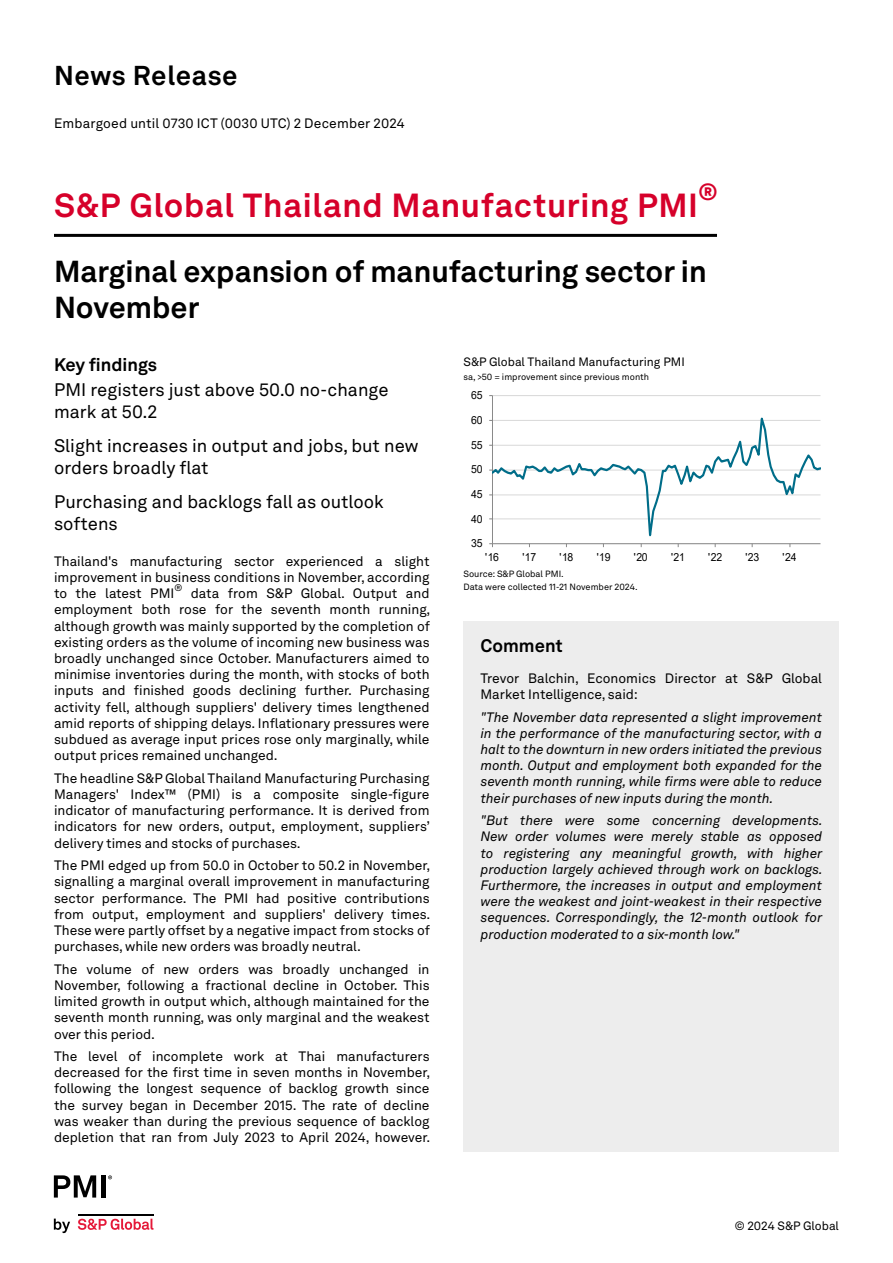
<style>
.page{position:relative;width:893px;height:1263px;background:#fff}
.page>*{position:absolute;margin:0;border:0;box-sizing:border-box;transform-origin:0 0}
.t1{font:700 33px "Akkurat LL";letter-spacing:.02em;color:#d6002a}
.t2{font:700 30px/36px "Akkurat LL";color:#000}
.Section_header{font:700 27px "Akkurat LL";letter-spacing:.025em;color:#000}
.t3{font:700 23.25px "Akkurat LL";color:#d6002a}
.Key_findings{font:18px/21.6px "Akkurat LL";color:#000}
.Subheader{font:700 18px "Akkurat LL";color:#000}
.Body_copy_2{font:13.5px/16.2px "Akkurat LL";color:#000;text-align:justify}
.Comment{font:italic 13.5px/16.2px "Akkurat LL";color:#000;text-align:justify}
.Comment-2{font:13.5px/16.2px "Akkurat LL";color:#000}
.Chart_title{font:12px "Akkurat LL";color:#000}
.t4{font:11.1px "Arial";letter-spacing:-.02em;color:#000;scale:.94 1}
.Body_copy_2-2{font:9.45px "Akkurat LL";color:#000}
.Axis_title{font:9px "Akkurat LL";color:#000}
.Boiler{font:9px "Akkurat LL";color:#000}
.Source{font:9px "Akkurat LL";color:#000}
</style>
<div class="page">
<hr style="left:492px;top:395px;width:328px;height:1px;background:#d9d9d9">
<hr style="left:492px;top:396px;width:1px;height:148px;background:#868686">
<svg style="left:489px;top:417px;width:332px;height:130px"></svg>
<hr style="left:54px;top:234px;width:663px;height:3px;background:#000">
<div style="left:463px;top:621px;width:376px;height:51px;background:#ededed"></div>
<div style="left:463px;top:672px;width:376px;height:480px;background:#ededed"></div>
<svg style="left:54px;top:1218px;width:16px;height:15px"></svg>
<svg style="left:78px;top:1218px;width:75px;height:12px"></svg>
<hr style="left:78px;top:1213px;width:75px;height:2px;background:#000">
<svg style="left:54px;top:1175px;width:42px;height:22px"></svg>
<div style="left:101px;top:1175px;width:5px;height:22px;background:#000"></div>
<svg style="left:108px;top:1175px;width:4px;height:4px"></svg>
<p class="Section_header" style="left:54px;top:55px;width:185px">News Release</p>
<p class="Body_copy_2" style="left:54px;top:114px;width:352px">Embargoed until 0730 ICT (0030 UTC) 2 December 2024</p>
<p class="t3" style="left:698px;top:174px;width:21px">®</p>
<p class="t1" style="left:54px;top:180px;width:646px">S&amp;P Global Thailand Manufacturing PMI</p>
<p class="t2" style="left:54px;top:252px;width:654px">Marginal expansion of manufacturing sector in<br>November</p>
<p class="Subheader" style="left:54px;top:351px;width:105px">Key findings</p>
<p class="Chart_title" style="left:463px;top:353px;width:223px">S&amp;P Global Thailand Manufacturing PMI</p>
<p class="Axis_title" style="left:463px;top:370px;width:187px">sa, &gt;50 = improvement since previous month</p>
<p class="Key_findings" style="left:54px;top:378px;width:336px">PMI registers just above 50.0 no-change mark at 50.2</p>
<p class="Key_findings" style="left:54px;top:434px;width:366px">Slight increases in output and jobs, but new orders broadly flat</p>
<p class="Key_findings" style="left:54px;top:490px;width:331px">Purchasing and backlogs fall as outlook softens</p>
<p class="t4" style="left:471px;top:388px;width:14px">65</p>
<p class="t4" style="left:471px;top:412px;width:14px">60</p>
<p class="t4" style="left:471px;top:437px;width:14px">55</p>
<p class="t4" style="left:471px;top:462px;width:14px">50</p>
<p class="t4" style="left:471px;top:486px;width:14px">45</p>
<p class="t4" style="left:471px;top:511px;width:14px">40</p>
<p class="Body_copy_2" style="left:54px;top:552px;width:377px">Thailand's manufacturing sector experienced a slight improvement in business conditions in November, according to the latest PMI</p>
<p class="Body_copy_2-2" style="left:174px;top:581px;width:9px">®</p>
<p class="Body_copy_2" style="left:54px;top:585px;width:378px;text-indent:137px">data from S&amp;P Global. Output and employment both rose for the seventh month running, although growth was mainly supported by the completion of existing orders as the volume of incoming new business was broadly unchanged since October. Manufacturers aimed to minimise inventories during the month, with stocks of both inputs and finished goods declining further. Purchasing activity fell, although suppliers' delivery times lengthened amid reports of shipping delays. Inflationary pressures were subdued as average input prices rose only marginally, while output prices remained unchanged.</p>
<p class="Body_copy_2" style="left:54px;top:769px;width:378px">The headline S&amp;P Global Thailand Manufacturing Purchasing Managers' Index™ (PMI) is a composite single-figure indicator of manufacturing performance. It is derived from indicators for new orders, output, employment, suppliers’ delivery times and stocks of purchases.</p>
<p class="Body_copy_2" style="left:54px;top:857px;width:378px">The PMI edged up from 50.0 in October to 50.2 in November, signalling a marginal overall improvement in manufacturing sector performance. The PMI had positive contributions from output, employment and suppliers' delivery times.<br>These were partly offset by a negative impact from stocks of purchases, while new orders was broadly neutral.</p>
<p class="Body_copy_2" style="left:54px;top:960px;width:377px">The volume of new orders was broadly unchanged in November, following a fractional decline in October. This limited growth in output which, although maintained for the seventh month running, was only marginal and the weakest over this period.</p>
<p class="Body_copy_2" style="left:54px;top:1047px;width:378px">The level of incomplete work at Thai manufacturers decreased for the first time in seven months in November, following the longest sequence of backlog growth since the survey began in December 2015. The rate of decline was weaker than during the previous sequence of backlog depletion that ran from July 2023 to April 2024, however.</p>
<p class="t4" style="left:471px;top:536px;width:14px">35</p>
<p class="t4" style="left:485px;top:549px;width:16px">'16</p>
<p class="t4" style="left:522px;top:549px;width:16px">'17</p>
<p class="t4" style="left:560px;top:549px;width:16px">'18</p>
<p class="t4" style="left:597px;top:549px;width:16px">'19</p>
<p class="t4" style="left:634px;top:549px;width:16px">'20</p>
<p class="t4" style="left:671px;top:549px;width:16px">'21</p>
<p class="t4" style="left:708px;top:549px;width:16px">'22</p>
<p class="t4" style="left:745px;top:549px;width:16px">'23</p>
<p class="t4" style="left:783px;top:549px;width:16px">'24</p>
<p class="Source" style="left:463px;top:567px;width:102px">Source: S&amp;P Global PMI.</p>
<p class="Boiler" style="left:463px;top:580px;width:176px">Data were collected 11-21 November 2024.</p>
<p class="Subheader" style="left:480px;top:632px;width:84px">Comment</p>
<p class="Comment-2" style="left:480px;top:669px;width:343px">Trevor Balchin, Economics Director at S&amp;P Global<br>Market Intelligence, said:</p>
<p class="Comment" style="left:480px;top:708px;width:343px">"The November data represented a slight improvement in the performance of the manufacturing sector, with a halt to the downturn in new orders initiated the previous month. Output and employment both expanded for the seventh month running, while firms were able to reduce their purchases of new inputs during the month.</p>
<p class="Comment" style="left:480px;top:812px;width:344px">"But there were some concerning developments.<br>New order volumes were merely stable as opposed to registering any meaningful growth, with higher production largely achieved through work on backlogs.<br>Furthermore, the increases in output and employment were the weakest and joint-weakest in their respective sequences. Correspondingly, the 12-month outlook for production moderated to a six-month low."</p>
<p class="Chart_title" style="left:735px;top:1216px;width:106px">© 2024 S&amp;P Global</p>
</div>
